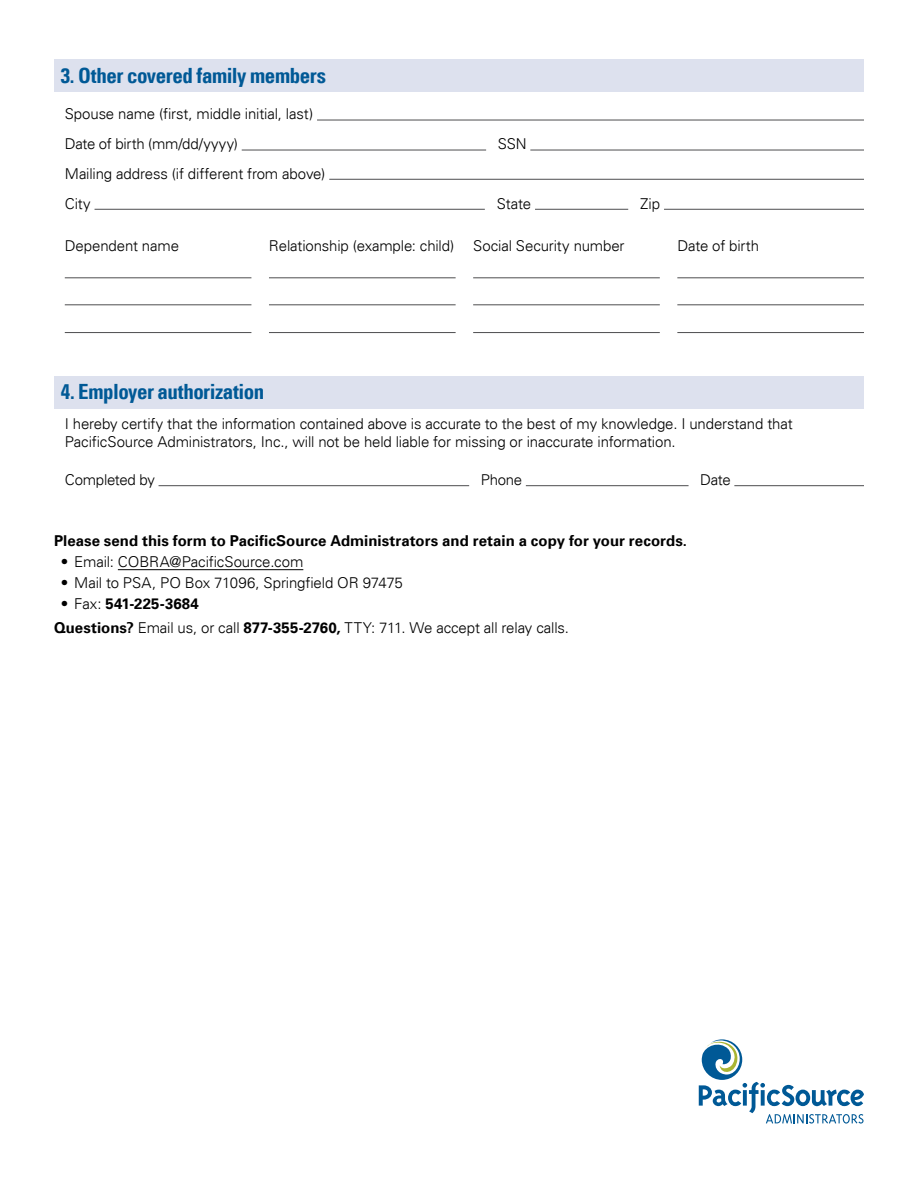
<style>
.page{position:relative;width:918px;height:1188px;background:#fff}
.page>*{position:absolute;margin:0;border:0;box-sizing:border-box;transform-origin:0 0}
.t1{font:700 condensed 21px "Univers LT";letter-spacing:-.025em;color:#005996}
.t2{font:300 15px/30px "Univers LT";letter-spacing:-.01em;color:#000}
.t3{font:700 15px "Univers LT";letter-spacing:.005em;color:#000}
.s1{font-weight:700}
</style>
<div class="page">
<div style="left:54px;top:59px;width:810px;height:33px;background:#dde1ee"></div>
<hr style="left:317px;top:120px;width:547px;height:1px;background:#4d4d4f">
<hr style="left:242px;top:150px;width:244px;height:1px;background:#4d4d4f">
<hr style="left:530px;top:150px;width:334px;height:1px;background:#4d4d4f">
<hr style="left:329px;top:179px;width:535px;height:1px;background:#4d4d4f">
<hr style="left:95px;top:209px;width:390px;height:1px;background:#4d4d4f">
<hr style="left:535px;top:209px;width:93px;height:1px;background:#4d4d4f">
<hr style="left:664px;top:209px;width:200px;height:1px;background:#4d4d4f">
<hr style="left:65px;top:277px;width:186px;height:1px;background:#4d4d4f">
<hr style="left:65px;top:304px;width:186px;height:1px;background:#4d4d4f">
<hr style="left:65px;top:332px;width:186px;height:1px;background:#4d4d4f">
<hr style="left:269px;top:277px;width:187px;height:1px;background:#4d4d4f">
<hr style="left:269px;top:304px;width:187px;height:1px;background:#4d4d4f">
<hr style="left:269px;top:332px;width:187px;height:1px;background:#4d4d4f">
<hr style="left:473px;top:277px;width:187px;height:1px;background:#4d4d4f">
<hr style="left:473px;top:304px;width:187px;height:1px;background:#4d4d4f">
<hr style="left:473px;top:332px;width:187px;height:1px;background:#4d4d4f">
<hr style="left:677px;top:277px;width:187px;height:1px;background:#4d4d4f">
<hr style="left:677px;top:304px;width:187px;height:1px;background:#4d4d4f">
<hr style="left:677px;top:332px;width:187px;height:1px;background:#4d4d4f">
<div style="left:54px;top:376px;width:810px;height:33px;background:#dde1ee"></div>
<hr style="left:159px;top:485px;width:310px;height:1px;background:#4d4d4f">
<hr style="left:526px;top:485px;width:163px;height:1px;background:#4d4d4f">
<hr style="left:734px;top:485px;width:130px;height:1px;background:#4d4d4f">
<hr style="left:118px;top:569px;width:185px;height:1px;background:#000">
<svg style="left:699px;top:1039px;width:165px;height:85px"></svg>
<h1 class="t1" style="left:61px;top:62px;width:267px">3. Other covered family members</h1>
<p class="t2" style="left:65px;top:99px;width:250px">Spouse name (first, middle initial, last)<br>Date of birth (mm/dd/yyyy)</p>
<p class="t2" style="left:65px;top:158px;width:262px">Mailing address (if different from above)<br>City</p>
<p class="t2" style="left:498px;top:129px;width:31px">SSN</p>
<p class="t2" style="left:497px;top:188px;width:36px">State</p>
<p class="t2" style="left:640px;top:188px;width:21px">Zip</p>
<p class="t2" style="left:65px;top:231px;width:116px">Dependent name</p>
<p class="t2" style="left:269px;top:231px;width:187px">Relationship (example: child)</p>
<p class="t2" style="left:473px;top:231px;width:153px">Social Security number</p>
<p class="t2" style="left:677px;top:231px;width:83px">Date of birth</p>
<h1 class="t1" style="left:61px;top:379px;width:205px">4. Employer authorization</h1>
<p class="t2" style="left:65px;top:415px;width:729px;line-height:18px">I hereby certify that the information contained above is accurate to the best of my knowledge. I understand that<br>PacificSource Administrators, Inc., will not be held liable for missing or inaccurate information.</p>
<p class="t2" style="left:65px;top:465px;width:92px">Completed by</p>
<p class="t2" style="left:481px;top:465px;width:43px">Phone</p>
<p class="t2" style="left:700px;top:465px;width:32px">Date</p>
<p class="t3" style="left:54px;top:532px;width:635px">Please send this form to PacificSource Administrators and retain a copy for your records.</p>
<p class="t2" style="left:61px;top:546px;width:244px">• Email: COBRA@PacificSource.com</p>
<p class="t2" style="left:61px;top:567px;width:344px">• Mail to PSA, PO Box 71096, Springfield OR 97475</p>
<p class="t2" style="left:54px;top:591px;width:517px;line-height:24.8px;text-indent:7px">• Fax: <span class="s1">541-225-3684<br>Questions?</span> Email us, or call <span class="s1">877-355-2760,</span> TTY: 711. We accept all relay calls.</p>
</div>
